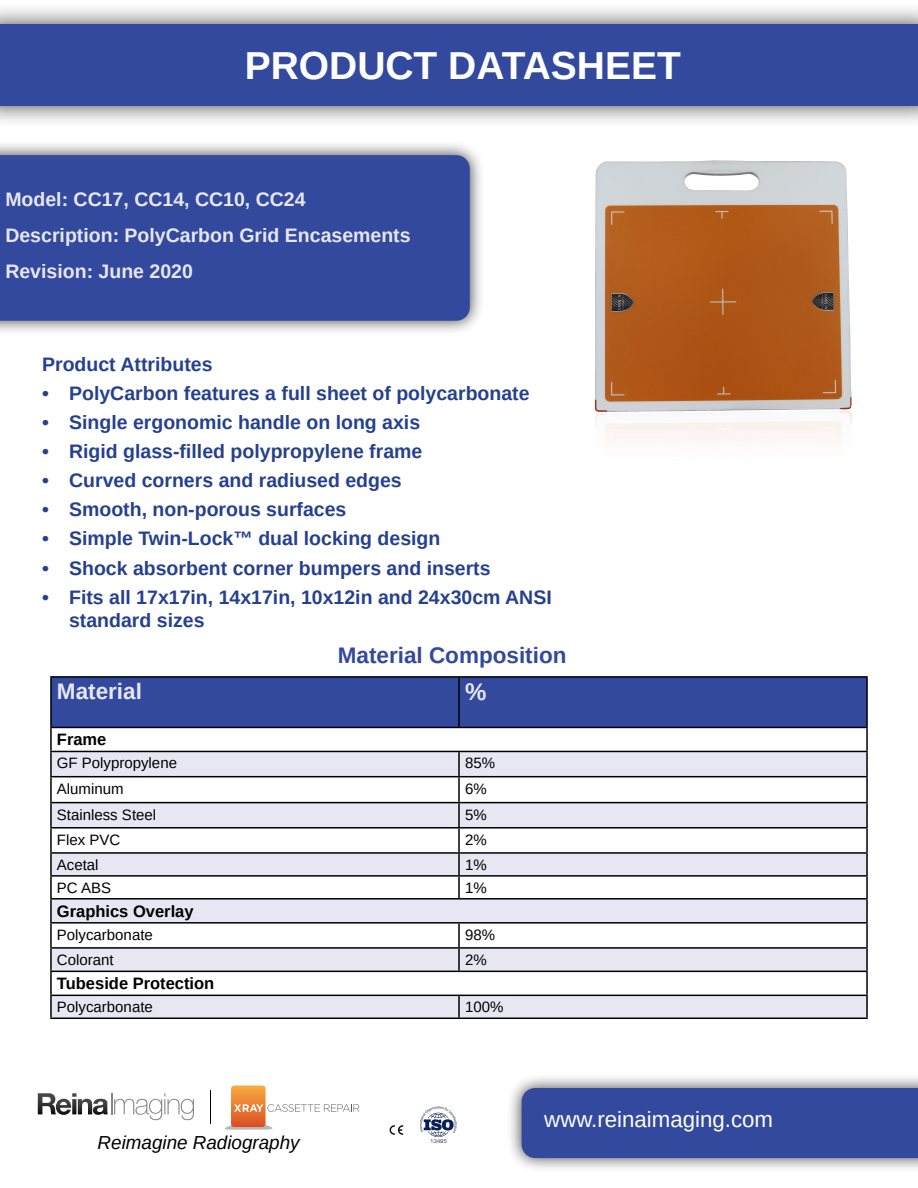
<style>
.page{position:relative;width:918px;height:1188px;background:#fff}
.page>*{position:absolute;margin:0;border:0;box-sizing:border-box;transform-origin:0 0}
.t1{font:700 39px "Liberation Sans";color:#fff}
.t2{font:700 24px "Liberation Sans";color:#e7e7f4}
.t3{font:700 22.5px "Liberation Sans";color:#32499e}
.t4{font:700 22.5px "Liberation Sans";color:#e7e7f4}
.t5{font:22.2px "Liberation Sans";color:#fff}
.t6{font:700 19.5px/23.4px "Liberation Sans";color:#25408f}
.t7{font:700 19.5px/35.8px "Liberation Sans";color:#e7e7f4}
.t8{font:italic 18.9px "Liberation Sans";color:#000}
.t9{font:700 16.5px "Liberation Sans";color:#000}
.t10{font:15px "Liberation Sans";color:#000}
</style>
<div class="page">
<img style="left:594px;top:160px;width:258px;height:283px">
<div style="left:506px;top:1073px;width:412px;height:100px;background:#000;opacity:.75"></div>
<div style="left:522px;top:1088px;width:396px;height:70px;background:#32499e"></div>
<svg style="left:38px;top:1093px;width:156px;height:27px"></svg>
<svg style="left:225px;top:1086px;width:135px;height:44px"></svg>
<hr style="left:211px;top:1090px;width:1px;height:34px;background:#000">
<div style="left:0;top:140px;width:485px;height:196px;background:#000;opacity:.75"></div>
<div style="left:0;top:155px;width:470px;height:166px;background:#32499e"></div>
<div style="left:0;top:1px;width:918px;height:128px;background:#000;opacity:.75"></div>
<div style="left:0;top:24px;width:918px;height:82px;background:#32499e"></div>
<img style="left:420px;top:1106px;width:36px;height:36px">
<img style="left:389px;top:1125px;width:15px;height:10px">
<div style="left:52px;top:678px;width:814px;height:49px;background:#32499e"></div>
<svg style="left:52px;top:752px;width:814px;height:266px;background:#e2e2ef"></svg>
<svg style="left:52px;top:777px;width:814px;height:218px"></svg>
<hr style="left:50px;top:676px;width:409px;height:2px;background:#000">
<hr style="left:50px;top:678px;width:2px;height:49px;background:#000">
<hr style="left:459px;top:676px;width:409px;height:2px;background:#000">
<hr style="left:458px;top:678px;width:2px;height:49px;background:#000">
<hr style="left:866px;top:678px;width:2px;height:49px;background:#000">
<hr style="left:50px;top:727px;width:409px;height:1px;background:#000">
<hr style="left:50px;top:728px;width:2px;height:23px;background:#000">
<hr style="left:459px;top:727px;width:409px;height:1px;background:#000">
<hr style="left:866px;top:728px;width:2px;height:23px;background:#000">
<hr style="left:50px;top:751px;width:409px;height:1px;background:#000">
<hr style="left:50px;top:752px;width:2px;height:24px;background:#000">
<hr style="left:459px;top:751px;width:409px;height:1px;background:#000">
<hr style="left:458px;top:752px;width:2px;height:24px;background:#000">
<hr style="left:866px;top:752px;width:2px;height:24px;background:#000">
<hr style="left:50px;top:776px;width:409px;height:1px;background:#000">
<hr style="left:50px;top:777px;width:2px;height:25px;background:#000">
<hr style="left:459px;top:776px;width:409px;height:1px;background:#000">
<hr style="left:458px;top:777px;width:2px;height:25px;background:#000">
<hr style="left:866px;top:777px;width:2px;height:25px;background:#000">
<hr style="left:50px;top:802px;width:409px;height:1px;background:#000">
<hr style="left:50px;top:803px;width:2px;height:24px;background:#000">
<hr style="left:459px;top:802px;width:409px;height:1px;background:#000">
<hr style="left:458px;top:803px;width:2px;height:24px;background:#000">
<hr style="left:866px;top:803px;width:2px;height:24px;background:#000">
<hr style="left:50px;top:827px;width:409px;height:2px;background:#000">
<hr style="left:50px;top:829px;width:2px;height:23px;background:#000">
<hr style="left:459px;top:827px;width:409px;height:2px;background:#000">
<hr style="left:458px;top:829px;width:2px;height:23px;background:#000">
<hr style="left:866px;top:829px;width:2px;height:23px;background:#000">
<hr style="left:50px;top:852px;width:409px;height:2px;background:#000">
<hr style="left:50px;top:854px;width:2px;height:21px;background:#000">
<hr style="left:459px;top:852px;width:409px;height:2px;background:#000">
<hr style="left:458px;top:854px;width:2px;height:21px;background:#000">
<hr style="left:866px;top:854px;width:2px;height:21px;background:#000">
<hr style="left:50px;top:875px;width:409px;height:2px;background:#000">
<hr style="left:50px;top:877px;width:2px;height:21px;background:#000">
<hr style="left:459px;top:875px;width:409px;height:2px;background:#000">
<hr style="left:458px;top:877px;width:2px;height:21px;background:#000">
<hr style="left:866px;top:877px;width:2px;height:21px;background:#000">
<hr style="left:50px;top:898px;width:409px;height:2px;background:#000">
<hr style="left:50px;top:900px;width:2px;height:22px;background:#000">
<hr style="left:459px;top:898px;width:409px;height:2px;background:#000">
<hr style="left:866px;top:900px;width:2px;height:22px;background:#000">
<hr style="left:50px;top:922px;width:409px;height:2px;background:#000">
<hr style="left:50px;top:924px;width:2px;height:23px;background:#000">
<hr style="left:459px;top:922px;width:409px;height:2px;background:#000">
<hr style="left:458px;top:924px;width:2px;height:23px;background:#000">
<hr style="left:866px;top:924px;width:2px;height:23px;background:#000">
<hr style="left:50px;top:947px;width:409px;height:2px;background:#000">
<hr style="left:50px;top:949px;width:2px;height:22px;background:#000">
<hr style="left:459px;top:947px;width:409px;height:2px;background:#000">
<hr style="left:458px;top:949px;width:2px;height:22px;background:#000">
<hr style="left:866px;top:949px;width:2px;height:22px;background:#000">
<hr style="left:50px;top:971px;width:409px;height:1px;background:#000">
<hr style="left:50px;top:972px;width:2px;height:23px;background:#000">
<hr style="left:459px;top:971px;width:409px;height:1px;background:#000">
<hr style="left:866px;top:972px;width:2px;height:23px;background:#000">
<hr style="left:50px;top:995px;width:409px;height:1px;background:#000">
<hr style="left:50px;top:996px;width:2px;height:22px;background:#000">
<hr style="left:459px;top:995px;width:409px;height:1px;background:#000">
<hr style="left:458px;top:996px;width:2px;height:22px;background:#000">
<hr style="left:866px;top:996px;width:2px;height:22px;background:#000">
<hr style="left:50px;top:1018px;width:409px;height:1px;background:#000">
<hr style="left:459px;top:1018px;width:409px;height:1px;background:#000">
<h1 class="t1" style="left:245px;top:39px;width:438px">PRODUCT DATASHEET</h1>
<p class="t7" style="left:5px;top:182px;width:407px">Model: CC17, CC14, CC10, CC24<br>Description: PolyCarbon Grid Encasements<br>Revision: June 2020</p>
<p class="t6" style="left:42px;top:352px;width:172px">Product Attributes</p>
<p class="t6" style="left:42px;top:382px;width:489px">• PolyCarbon features a full sheet of polycarbonate</p>
<p class="t6" style="left:42px;top:411px;width:380px">• Single ergonomic handle on long axis</p>
<p class="t6" style="left:42px;top:440px;width:382px">• Rigid glass-filled polypropylene frame</p>
<p class="t6" style="left:42px;top:469px;width:361px">• Curved corners and radiused edges</p>
<p class="t6" style="left:42px;top:498px;width:306px">• Smooth, non-porous surfaces</p>
<p class="t6" style="left:42px;top:527px;width:400px">• Simple Twin-Lock™ dual locking design</p>
<p class="t6" style="left:42px;top:557px;width:450px">• Shock absorbent corner bumpers and inserts</p>
<p class="t6" style="left:69px;top:586px;width:484px;text-indent:-27px">• Fits all 17x17in, 14x17in, 10x12in and 24x30cm ANSI standard sizes</p>
<p class="t3" style="left:338px;top:640px;width:230px">Material Composition</p>
<p class="t4" style="left:57px;top:676px;width:87px">Material</p>
<p class="t2" style="left:465px;top:676px;width:23px">%</p>
<p class="t9" style="left:57px;top:728px;width:51px">Frame</p>
<p class="t10" style="left:57px;top:754px;width:122px">GF Polypropylene</p>
<p class="t10" style="left:465px;top:754px;width:32px">85%</p>
<p class="t10" style="left:57px;top:779px;width:68px">Aluminum</p>
<p class="t10" style="left:465px;top:779px;width:23px">6%</p>
<p class="t10" style="left:57px;top:805px;width:101px">Stainless Steel</p>
<p class="t10" style="left:465px;top:805px;width:23px">5%</p>
<p class="t10" style="left:57px;top:830px;width:65px">Flex PVC</p>
<p class="t10" style="left:465px;top:830px;width:23px">2%</p>
<p class="t10" style="left:57px;top:855px;width:43px">Acetal</p>
<p class="t10" style="left:465px;top:855px;width:23px">1%</p>
<p class="t10" style="left:57px;top:878px;width:56px">PC ABS</p>
<p class="t10" style="left:465px;top:878px;width:23px">1%</p>
<p class="t9" style="left:57px;top:900px;width:138px">Graphics Overlay</p>
<p class="t10" style="left:57px;top:925px;width:97px">Polycarbonate</p>
<p class="t10" style="left:465px;top:925px;width:32px">98%</p>
<p class="t10" style="left:57px;top:950px;width:58px">Colorant</p>
<p class="t10" style="left:465px;top:950px;width:23px">2%</p>
<p class="t9" style="left:57px;top:972px;width:159px">Tubeside Protection</p>
<p class="t10" style="left:57px;top:998px;width:97px">Polycarbonate</p>
<p class="t10" style="left:465px;top:998px;width:40px">100%</p>
<p class="t8" style="left:98px;top:1130px;width:204px">Reimagine Radiography</p>
<p class="t5" style="left:544px;top:1105px;width:230px">www.reinaimaging.com</p>
</div>
